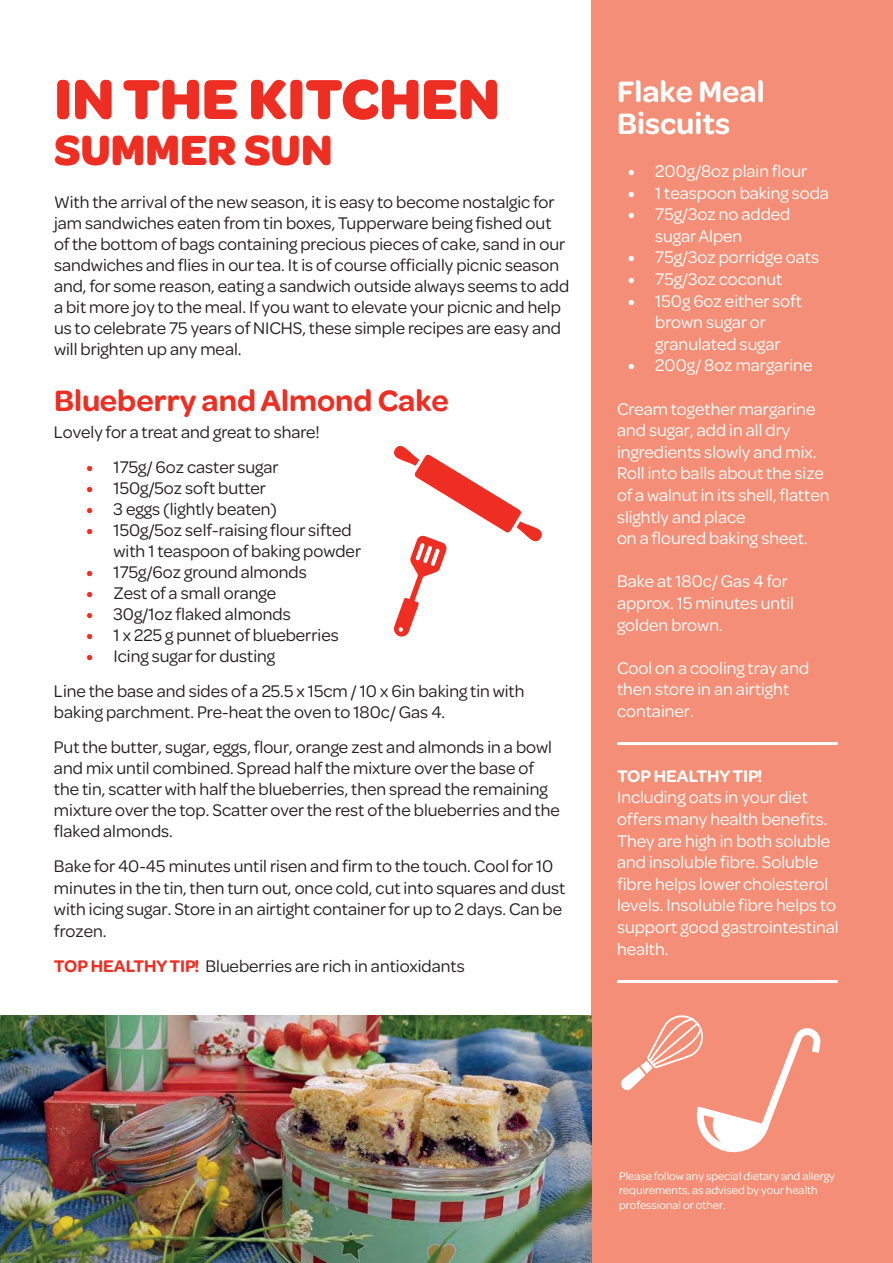
<style>
.page{position:relative;width:893px;height:1263px;background:#fff}
.page>*{position:absolute;margin:0;border:0;box-sizing:border-box;transform-origin:0 0}
.t1{font:700 60px "Omnes";color:#ee2e22}
.t2{font:700 45px "Omnes";color:#ee2e22}
.t3{font:600 31.5px "Omnes";color:#ee2e22}
.t4{font:600 31.5px/31.5px "Omnes";color:#fff}
.t5{font:18px/21px "Omnes";color:#231f20}
.t6{font:18px/21.6px "Omnes";color:#fff}
.t7{font:600 18px "Omnes";color:#fff}
.t8{font:12px/14.4px "Omnes";color:#fff}
.s1{font-weight:700;color:#ee2e22}
.s2{font-weight:600;color:#ee2e22}
.s3{font-weight:700}
</style>
<div class="page">
<div style="left:591px;top:0;width:302px;height:1263px;background:#f58e76"></div>
<svg style="left:621px;top:1015px;width:200px;height:138px"></svg>
<svg style="left:394px;top:445px;width:148px;height:192px"></svg>
<hr style="left:617px;top:742px;width:221px;height:3px;background:#fff">
<hr style="left:617px;top:980px;width:221px;height:3px;background:#fff">
<img style="left:0;top:1015px;width:591px;height:248px">
<h1 class="t1" style="left:54px;top:56px;width:447px">IN THE KITCHEN</h1>
<h2 class="t2" style="left:54px;top:118px;width:280px">SUMMER SUN</h2>
<p class="t5" style="left:54px;top:191px;width:517px">With the arrival of the new season, it is easy to become nostalgic for jam sandwiches eaten from tin boxes, Tupperware being fished out of the bottom of bags containing precious pieces of cake, sand in our sandwiches and flies in our tea. It is of course officially picnic season and, for some reason, eating a sandwich outside always seems to add a bit more joy to the meal. If you want to elevate your picnic and help us to celebrate 75 years of NICHS, these simple recipes are easy and will brighten up any meal.</p>
<h3 class="t3" style="left:54px;top:378px;width:396px">Blueberry and Almond Cake</h3>
<p class="t5" style="left:54px;top:421px;width:267px">Lovely for a treat and great to share!</p>
<p class="t5" style="left:87px;top:455px;width:194px"><span class="s1">•</span> 175g/ 6oz caster sugar</p>
<p class="t5" style="left:87px;top:476px;width:181px"><span class="s1">•</span> 150g/5oz soft butter</p>
<p class="t5" style="left:87px;top:497px;width:192px"><span class="s1">•</span> 3 eggs (lightly beaten)</p>
<p class="t5" style="left:114px;top:518px;width:249px;text-indent:-27px"><span class="s1">•</span> 150g/5oz self-raising flour sifted with 1 teaspoon of baking powder</p>
<p class="t5" style="left:87px;top:560px;width:222px"><span class="s1">•</span> 175g/6oz ground almonds</p>
<p class="t5" style="left:87px;top:581px;width:191px"><span class="s1">•</span> Zest of a small orange</p>
<p class="t5" style="left:87px;top:602px;width:206px"><span class="s1">•</span> 30g/1oz flaked almonds</p>
<p class="t5" style="left:87px;top:623px;width:254px"><span class="s1">•</span> 1 x 225 g punnet of blueberries</p>
<p class="t5" style="left:54px;top:638px;width:472px;line-height:34.5px;text-indent:33px"><span class="s1">•</span> Icing sugar for dusting<br>Line the base and sides of a 25.5 x 15cm / 10 x 6in baking tin with</p>
<p class="t5" style="left:54px;top:694px;width:500px;line-height:34.5px">baking parchment. Pre-heat the oven to 180c/ Gas 4.<br>Put the butter, sugar, eggs, flour, orange zest and almonds in a bowl</p>
<p class="t5" style="left:54px;top:756px;width:507px">and mix until combined. Spread half the mixture over the base of the tin, scatter with half the blueberries, then spread the remaining mixture over the top. Scatter over the rest of the blueberries and the flaked almonds.</p>
<p class="t5" style="left:54px;top:854px;width:513px;line-height:21.6px">Bake for 40-45 minutes until risen and firm to the touch. Cool for 10 minutes in the tin, then turn out, once cold, cut into squares and dust with icing sugar. Store in an airtight container for up to 2 days. Can be frozen.</p>
<p class="t5" style="left:54px;top:954px;width:412px"><span class="s2">TOP HEALTHY TIP!</span> Blueberries are rich in antioxidants</p>
<h3 class="t4" style="left:617px;top:74px;width:149px">Flake Meal<br>Biscuits</h3>
<p class="t6" style="left:628px;top:159px;width:181px"><span class="s3">•</span> 200g/8oz plain flour</p>
<p class="t6" style="left:628px;top:181px;width:202px"><span class="s3">•</span> 1 teaspoon baking soda</p>
<p class="t6" style="left:655px;top:202px;width:137px;text-indent:-27px"><span class="s3">•</span> 75g/3oz no added sugar Alpen</p>
<p class="t6" style="left:628px;top:246px;width:192px"><span class="s3">•</span> 75g/3oz porridge oats</p>
<p class="t6" style="left:628px;top:267px;width:156px"><span class="s3">•</span> 75g/3oz coconut</p>
<p class="t6" style="left:628px;top:289px;width:175px;text-align:center"><span class="s3">•</span> 150g 6oz either soft brown sugar or granulated sugar</p>
<p class="t6" style="left:628px;top:354px;width:186px"><span class="s3">•</span> 200g/ 8oz margarine</p>
<p class="t6" style="left:617px;top:397px;width:214px">Cream together margarine and sugar, add in all dry ingredients slowly and mix.<br>Roll into balls about the size of a walnut in its shell, flatten slightly and place<br>on a floured baking sheet.</p>
<p class="t6" style="left:617px;top:570px;width:178px">Bake at 180c/ Gas 4 for approx. 15 minutes until golden brown.</p>
<p class="t6" style="left:617px;top:656px;width:194px">Cool on a cooling tray and then store in an airtight container.</p>
<p class="t7" style="left:617px;top:763px;width:147px">TOP HEALTHY TIP!</p>
<p class="t6" style="left:617px;top:786px;width:223px">Including oats in your diet offers many health benefits.<br>They are high in both soluble and insoluble fibre. Soluble fibre helps lower cholesterol levels. Insoluble fibre helps to support good gastrointestinal health.</p>
<p class="t8" style="left:619px;top:1168px;width:217px">Please follow any special dietary and allergy requirements, as advised by your health professional or other.</p>
</div>
